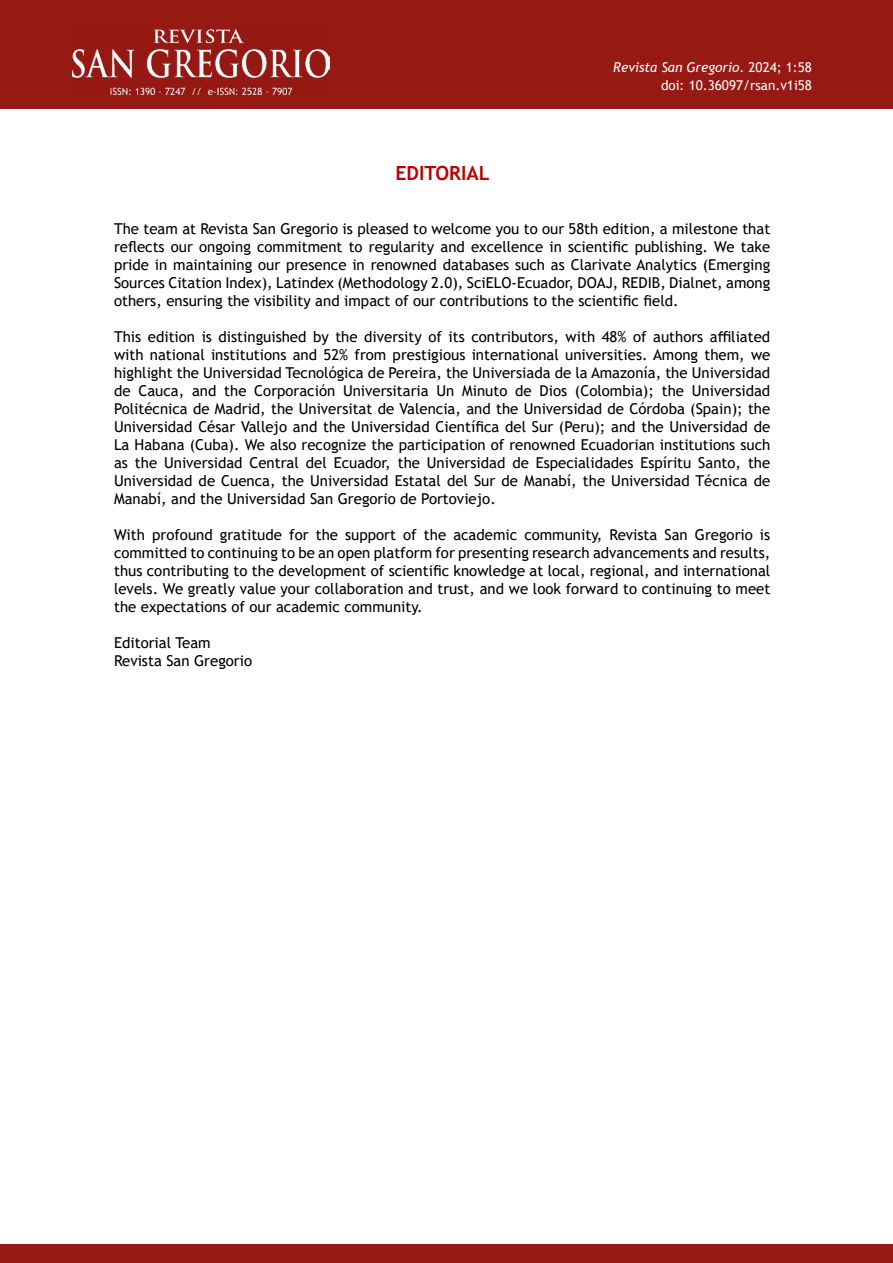
<style>
.page{position:relative;width:893px;height:1263px;background:#fff}
.page>*{position:absolute;margin:0;border:0;box-sizing:border-box;transform-origin:0 0}
.t1{font:700 19.5px "Trebuchet MS";color:#be0000}
.t2{font:15px/18px "Trebuchet MS";color:#000;text-align:justify}
.t3{font:13.5px/18px "Trebuchet MS";color:#fff;text-align:right}
.s1{font-style:italic}
</style>
<div class="page">
<div style="left:0;top:1245px;width:893px;height:18px;background:#971914"></div>
<div style="left:0;top:0;width:893px;height:108px;background:#971914"></div>
<img style="left:72px;top:29px;width:257px;height:65px">
<h1 class="t1" style="left:396px;top:161px;width:95px">EDITORIAL</h1>
<p class="t3" style="left:613px;top:58px;width:200px"><span class="s1">Revista San Gregorio</span>. 2024; 1:58 doi: 10.36097/rsan.v1i58</p>
<p class="t2" style="left:114px;top:220px;width:658px">The team at Revista San Gregorio is pleased to welcome you to our 58th edition, a milestone that reflects our ongoing commitment to regularity and excellence in scientific publishing. We take pride in maintaining our presence in renowned databases such as Clarivate Analytics (Emerging Sources Citation Index), Latindex (Methodology 2.0), SciELO-Ecuador, DOAJ, REDIB, Dialnet, among others, ensuring the visibility and impact of our contributions to the scientific field.</p>
<p class="t2" style="left:114px;top:328px;width:658px">This edition is distinguished by the diversity of its contributors, with 48% of authors affiliated with national institutions and 52% from prestigious international universities. Among them, we highlight the Universidad Tecnológica de Pereira, the Universiada de la Amazonía, the Universidad de Cauca, and the Corporación Universitaria Un Minuto de Dios (Colombia); the Universidad Politécnica de Madrid, the Universitat de Valencia, and the Universidad de Córdoba (Spain); the Universidad César Vallejo and the Universidad Científica del Sur (Peru); and the Universidad de La Habana (Cuba). We also recognize the participation of renowned Ecuadorian institutions such as the Universidad Central del Ecuador, the Universidad de Especialidades Espíritu Santo, the Universidad de Cuenca, the Universidad Estatal del Sur de Manabí, the Universidad Técnica de Manabí, and the Universidad San Gregorio de Portoviejo.</p>
<p class="t2" style="left:114px;top:526px;width:658px">With profound gratitude for the support of the academic community, Revista San Gregorio is committed to continuing to be an open platform for presenting research advancements and results, thus contributing to the development of scientific knowledge at local, regional, and international levels. We greatly value your collaboration and trust, and we look forward to continuing to meet the expectations of our academic community.</p>
<p class="t2" style="left:114px;top:634px;width:140px">Editorial Team<br>Revista San Gregorio</p>
</div>
